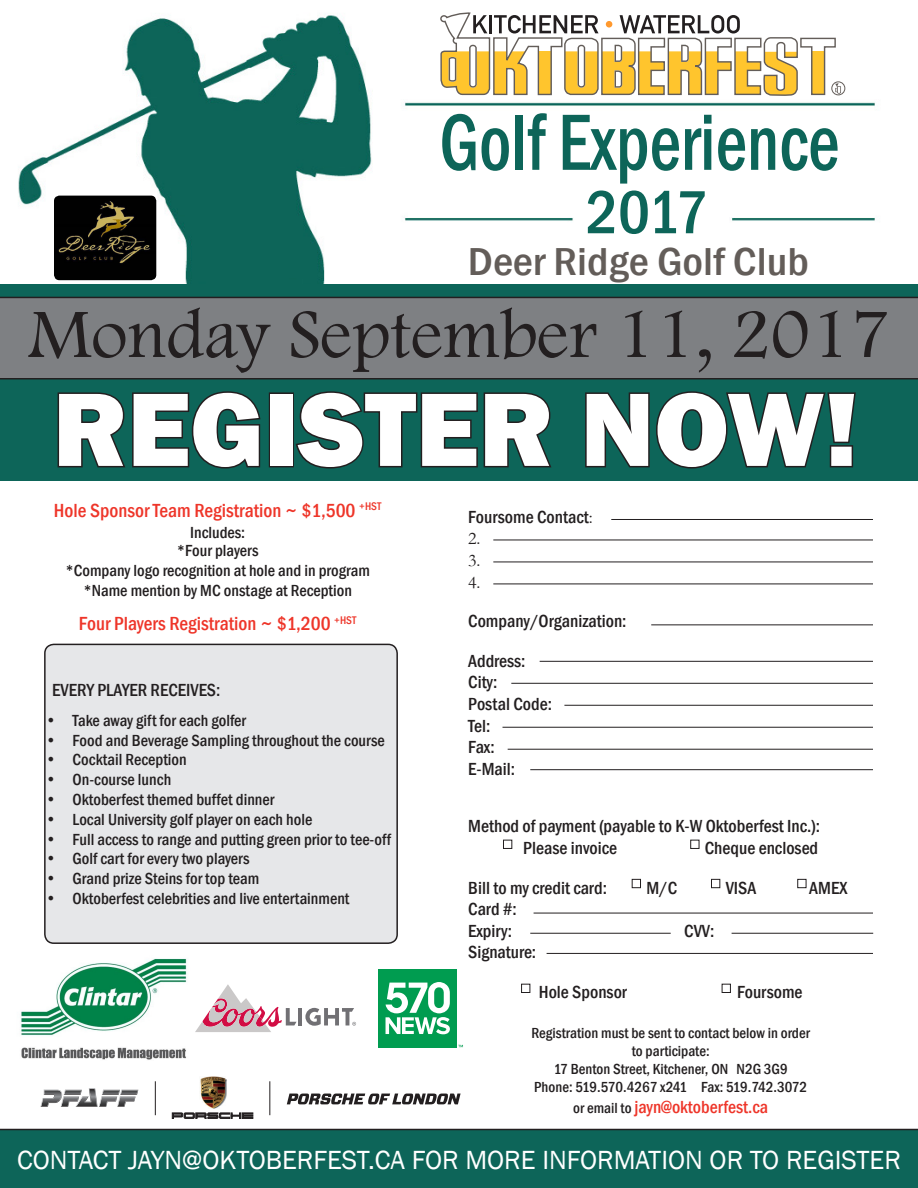
<style>
.page{position:relative;width:918px;height:1188px;background:#fff}
.page>*{position:absolute;margin:0;border:0;box-sizing:border-box;transform-origin:0 0}
.t1{font:800 108px "Franklin Gothic";color:#fff}
.t2{font:500 condensed 82.5px "Franklin Gothic";color:#0d6559;scale:.85 1}
.t3{font:72px "Footlight MT Light";color:#231f20}
.t4{font:500 condensed 63px "Franklin Gothic";color:#0d6559}
.t5{font:500 condensed 40.05px "Franklin Gothic";color:#635d59;scale:1.12 1}
.t6{font:27px "Franklin Gothic";color:#fff}
.t7{font:500 condensed 19.5px "Franklin Gothic";color:#ee3529}
.t8{font:500 condensed 18px "Franklin Gothic";color:#231f20}
.t9{font:500 condensed 18px "Franklin Gothic";color:#ee3529}
.t10{font:18px "Garamond";color:#231f20}
.t11{font:500 condensed 16.5px "Franklin Gothic";color:#231f20}
.t12{font:500 condensed 15px "Franklin Gothic";color:#231f20}
.s1{font-family:"Garamond";font-weight:400;font-stretch:normal}
.s2{font-size:15px;color:#231f20}
</style>
<div class="page">
<img style="left:18px;top:13px;width:858px;height:271px">
<div style="left:414px;top:238px;width:457px;height:54px;background:#fff"></div>
<div style="left:574px;top:191px;width:155px;height:61px;background:#fff"></div>
<div style="left:392px;top:4px;width:522px;height:95px;background:#fff"></div>
<div style="left:0;top:1129px;width:918px;height:59px;background:#0d6559"></div>
<div style="left:0;top:284px;width:918px;height:196px;background:#0d6559"></div>
<img style="left:20px;top:958px;width:167px;height:102px">
<hr style="left:299px;top:1008px;width:3px;height:17px;background:#717074">
<svg style="left:195px;top:984px;width:102px;height:48px"></svg>
<svg style="left:305px;top:1008px;width:51px;height:18px"></svg>
<div style="left:379px;top:969px;width:78px;height:78px;background:#009c50"></div>
<svg style="left:386px;top:982px;width:64px;height:52px"></svg>
<hr style="left:611px;top:519px;width:262px;height:1px;background:#231f20">
<hr style="left:493px;top:540px;width:380px;height:1px;background:#231f20">
<hr style="left:493px;top:562px;width:380px;height:1px;background:#231f20">
<hr style="left:493px;top:584px;width:380px;height:1px;background:#231f20">
<hr style="left:651px;top:624px;width:222px;height:1px;background:#231f20">
<hr style="left:540px;top:661px;width:333px;height:1px;background:#231f20">
<hr style="left:511px;top:683px;width:362px;height:1px;background:#231f20">
<hr style="left:564px;top:705px;width:309px;height:1px;background:#231f20">
<hr style="left:503px;top:727px;width:370px;height:1px;background:#231f20">
<hr style="left:508px;top:749px;width:365px;height:1px;background:#231f20">
<hr style="left:530px;top:769px;width:343px;height:1px;background:#231f20">
<div style="left:503px;top:840px;width:9px;height:9px;border:1px solid #231f20"></div>
<div style="left:632px;top:879px;width:9px;height:9px;border:1px solid #231f20"></div>
<div style="left:711px;top:879px;width:9px;height:9px;border:1px solid #231f20"></div>
<div style="left:797px;top:879px;width:9px;height:9px;border:1px solid #231f20"></div>
<hr style="left:534px;top:913px;width:339px;height:1px;background:#231f20">
<hr style="left:530px;top:933px;width:141px;height:1px;background:#231f20">
<hr style="left:547px;top:953px;width:326px;height:1px;background:#231f20">
<div style="left:521px;top:984px;width:9px;height:9px;border:1px solid #231f20"></div>
<div style="left:722px;top:984px;width:9px;height:9px;border:1px solid #231f20"></div>
<div style="left:690px;top:840px;width:9px;height:9px;border:1px solid #231f20"></div>
<div style="left:45px;top:644px;width:352px;height:299px;background:#e6e7e9;border-radius:9px"></div>
<div style="left:44px;top:644px;width:354px;height:300px;border:2px solid #231f20;border-radius:9px"></div>
<hr style="left:732px;top:933px;width:141px;height:1px;background:#231f20">
<svg style="left:40px;top:1088px;width:98px;height:19px"></svg>
<hr style="left:155px;top:1081px;width:1px;height:34px;background:#231f20">
<img style="left:200px;top:1077px;width:26px;height:31px">
<svg style="left:172px;top:1112px;width:82px;height:7px"></svg>
<hr style="left:270px;top:1081px;width:1px;height:34px;background:#231f20">
<svg style="left:287px;top:1094px;width:174px;height:10px"></svg>
<div style="left:831px;top:81px;width:14px;height:14px;border:1px solid #635d59;border-radius:50%"></div>
<svg style="left:440px;top:12px;width:401px;height:84px"></svg>
<div style="left:408px;top:129px;width:467px;height:88px;background:#fff"></div>
<svg style="left:57px;top:391px;width:204px;height:78px"></svg>
<div style="left:269px;top:392px;width:25px;height:75px;border:3px solid #231f20"></div>
<svg style="left:295px;top:391px;width:256px;height:78px"></svg>
<svg style="left:585px;top:391px;width:271px;height:78px"></svg>
<div style="left:0;top:297px;width:918px;height:83px;background:#7e8083"></div>
<img style="left:54px;top:196px;width:102px;height:84px">
<p class="t2" style="left:439px;top:88px;width:472px">Golf Experience</p>
<p class="t4" style="left:586px;top:171px;width:123px">2017</p>
<p class="t5" style="left:468px;top:235px;width:306px">Deer Ridge Golf Club</p>
<p class="t3" style="left:28px;top:291px;width:863px">Monday September 11, 2017</p>
<p class="t1" style="left:53px;top:360px;width:807px">REGISTER NOW!</p>
<p class="t7" style="left:54px;top:497px;width:329px">Hole Sponsor Team Registration ~ $1,500 <sup>+HST</sup></p>
<p class="t11" style="left:190px;top:522px;width:57px">Includes:</p>
<p class="t11" style="left:177px;top:540px;width:83px">*Four players</p>
<p class="t11" style="left:65px;top:560px;width:306px">*Company logo recognition at hole and in program</p>
<p class="t11" style="left:83px;top:580px;width:270px">*Name mention by MC onstage at Reception</p>
<p class="t7" style="left:79px;top:611px;width:279px">Four Players Registration ~ $1,200 <sup>+HST</sup></p>
<p class="t8" style="left:52px;top:678px;width:170px">EVERY PLAYER RECEIVES:</p>
<p class="t11" style="left:46px;top:710px;width:202px">• Take away gift for each golfer</p>
<p class="t11" style="left:46px;top:729px;width:341px">• Food and Beverage Sampling throughout the course</p>
<p class="t11" style="left:46px;top:749px;width:143px">• Cocktail Reception</p>
<p class="t11" style="left:46px;top:769px;width:127px">• On-course lunch</p>
<p class="t11" style="left:46px;top:789px;width:230px">• Oktoberfest themed buffet dinner</p>
<p class="t11" style="left:46px;top:809px;width:268px">• Local University golf player on each hole</p>
<p class="t11" style="left:46px;top:828px;width:347px">• Full access to range and putting green prior to tee-off</p>
<p class="t11" style="left:46px;top:848px;width:206px">• Golf cart for every two players</p>
<p class="t11" style="left:46px;top:868px;width:215px">• Grand prize Steins for top team</p>
<p class="t11" style="left:46px;top:888px;width:305px">• Oktoberfest celebrities and live entertainment</p>
<p class="t8" style="left:468px;top:505px;width:126px">Foursome Contact<span class="s1">:</span></p>
<p class="t10" style="left:468px;top:527px;width:14px">2.</p>
<p class="t10" style="left:468px;top:548px;width:14px">3.</p>
<p class="t10" style="left:468px;top:570px;width:14px">4.</p>
<p class="t8" style="left:468px;top:609px;width:160px">Company/Organization:</p>
<p class="t8" style="left:468px;top:649px;width:59px">Address:</p>
<p class="t8" style="left:468px;top:671px;width:31px">City:</p>
<p class="t8" style="left:468px;top:692px;width:85px">Postal Code:</p>
<p class="t8" style="left:468px;top:714px;width:24px">Tel:</p>
<p class="t8" style="left:468px;top:735px;width:28px">Fax:</p>
<p class="t8" style="left:468px;top:757px;width:48px">E-Mail:</p>
<p class="t8" style="left:468px;top:815px;width:354px">Method of payment (payable to K-W Oktoberfest Inc.):</p>
<p class="t8" style="left:523px;top:836px;width:95px">Please invoice</p>
<p class="t8" style="left:705px;top:836px;width:115px">Cheque enclosed</p>
<p class="t8" style="left:468px;top:876px;width:140px">Bill to my credit card:</p>
<p class="t8" style="left:646px;top:876px;width:32px">M/C</p>
<p class="t8" style="left:726px;top:876px;width:32px">VISA</p>
<p class="t8" style="left:809px;top:876px;width:40px">AMEX</p>
<p class="t8" style="left:468px;top:897px;width:50px">Card #:</p>
<p class="t8" style="left:468px;top:919px;width:45px">Expiry:</p>
<p class="t8" style="left:684px;top:919px;width:32px">CVV:</p>
<p class="t8" style="left:468px;top:941px;width:70px">Signature:</p>
<p class="t8" style="left:539px;top:980px;width:90px">Hole Sponsor</p>
<p class="t8" style="left:737px;top:980px;width:67px">Foursome</p>
<p class="t12" style="left:532px;top:1023px;width:280px">Registration must be sent to contact below in order</p>
<p class="t12" style="left:632px;top:1041px;width:79px">to participate:</p>
<p class="t12" style="left:554px;top:1059px;width:236px">17 Benton Street, Kitchener, ON N2G 3G9</p>
<p class="t12" style="left:534px;top:1077px;width:274px">Phone: 519.570.4267 x241 Fax: 519.742.3072</p>
<p class="t9" style="left:573px;top:1095px;width:196px"><span class="s2">or email to</span> jayn@oktoberfest.ca</p>
<p class="t6" style="left:17px;top:1143px;width:885px">CONTACT JAYN@OKTOBERFEST.CA FOR MORE INFORMATION OR TO REGISTER</p>
</div>
